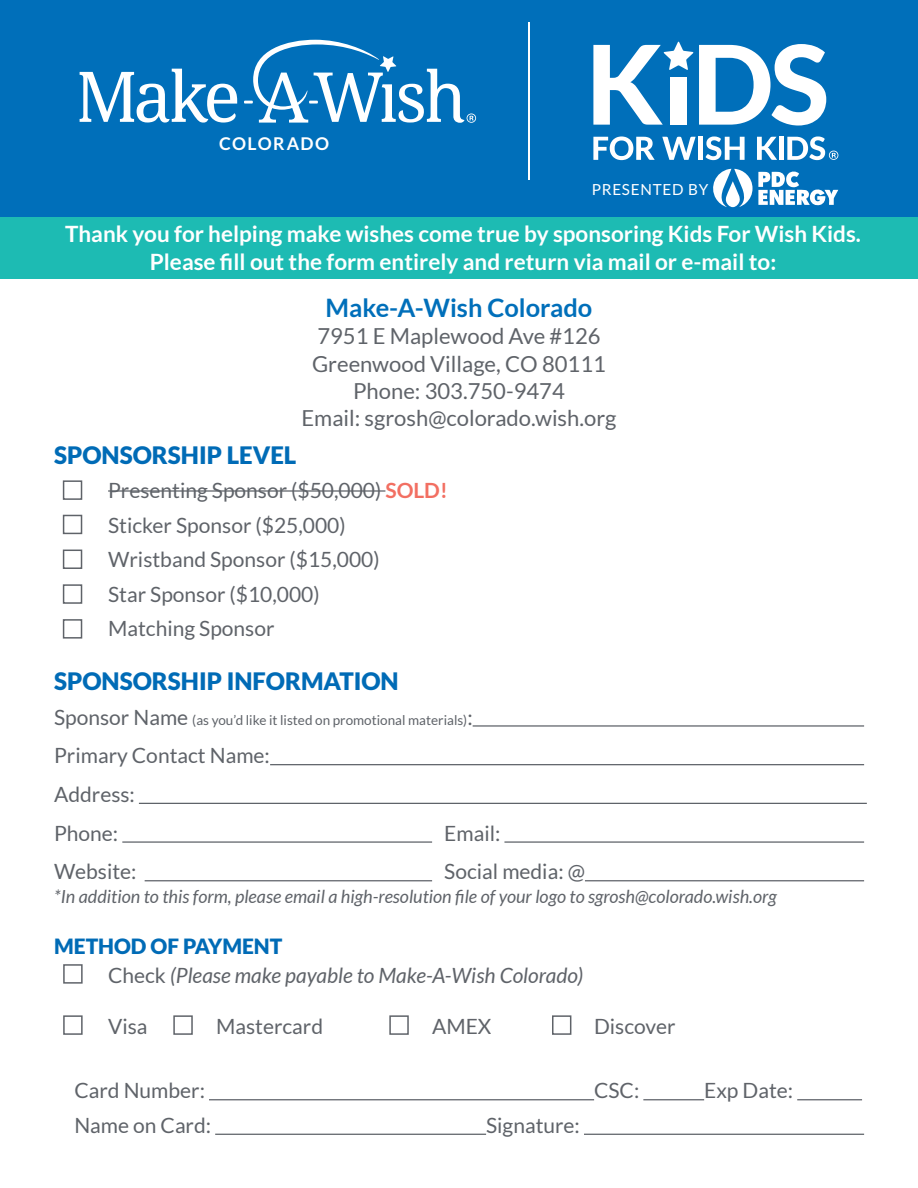
<style>
.page{position:relative;width:918px;height:1188px;background:#fff}
.page>*{position:absolute;margin:0;border:0;box-sizing:border-box;transform-origin:0 0}
.t1{font:700 25.5px "Lato";color:#006fba}
.t2{font:900 24px "Lato";color:#006bb6}
.t3{font:700 22.5px "Lato";color:#fff}
.t4{font:22.05px "Lato";color:#5f6369}
.t5{font:21px "Lato";color:#5f6369}
.t6{font:italic 21px "Lato";color:#5f6369}
.t7{font:900 21px "Lato";color:#006bb6}
.t8{font:italic 18px "Lato";color:#5f6369}
.t9{font:700 17.55px "Lato";letter-spacing:.085em;color:#fff}
.t10{font:15.3px "Lato";letter-spacing:.05em;color:#fff}
.t11{font:13.5px "Lato";color:#5f6369}
.s1{font-weight:700;color:#f26f62}
.s2{font-size:21px}
.s3{font-style:normal}
</style>
<div class="page">
<div style="left:0;top:217px;width:918px;height:61px;background:#1dbbb3"></div>
<div style="left:0;top:0;width:918px;height:217px;background:#006fba"></div>
<svg style="left:593px;top:136px;width:62px;height:24px"></svg>
<svg style="left:662px;top:137px;width:34px;height:23px"></svg>
<div style="left:698px;top:137px;width:5px;height:23px;background:#fff"></div>
<svg style="left:706px;top:136px;width:39px;height:24px"></svg>
<svg style="left:757px;top:137px;width:20px;height:23px"></svg>
<div style="left:779px;top:137px;width:5px;height:23px;background:#fff"></div>
<svg style="left:593px;top:42px;width:233px;height:84px"></svg>
<svg style="left:787px;top:136px;width:51px;height:24px"></svg>
<svg style="left:80px;top:69px;width:157px;height:54px"></svg>
<svg style="left:244px;top:40px;width:232px;height:83px"></svg>
<hr style="left:528px;top:22px;width:2px;height:158px;background:#fff">
<svg style="left:713px;top:169px;width:125px;height:39px"></svg>
<hr style="left:473px;top:725px;width:391px;height:2px;background:#5f6369">
<hr style="left:270px;top:764px;width:594px;height:1px;background:#5f6369">
<hr style="left:139px;top:803px;width:728px;height:1px;background:#5f6369">
<hr style="left:122px;top:841px;width:310px;height:2px;background:#5f6369">
<hr style="left:504px;top:841px;width:360px;height:2px;background:#5f6369">
<hr style="left:145px;top:880px;width:287px;height:1px;background:#5f6369">
<hr style="left:585px;top:880px;width:279px;height:1px;background:#5f6369">
<hr style="left:209px;top:1099px;width:385px;height:1px;background:#5f6369">
<hr style="left:643px;top:1099px;width:61px;height:1px;background:#5f6369">
<hr style="left:797px;top:1099px;width:65px;height:1px;background:#5f6369">
<hr style="left:215px;top:1134px;width:271px;height:1px;background:#5f6369">
<hr style="left:584px;top:1134px;width:280px;height:1px;background:#5f6369">
<hr style="left:108px;top:490px;width:277px;height:2px;background:#5f6369">
<div style="left:63px;top:964px;width:20px;height:20px;border:2px solid #5f6369"></div>
<div style="left:63px;top:1015px;width:20px;height:20px;border:2px solid #5f6369"></div>
<div style="left:173px;top:1015px;width:20px;height:20px;border:2px solid #5f6369"></div>
<div style="left:389px;top:1015px;width:20px;height:20px;border:2px solid #5f6369"></div>
<div style="left:552px;top:1015px;width:19px;height:20px;border:2px solid #5f6369"></div>
<div style="left:63px;top:515px;width:19px;height:19px;border:2px solid #5f6369"></div>
<div style="left:63px;top:550px;width:19px;height:19px;border:2px solid #5f6369"></div>
<div style="left:63px;top:584px;width:19px;height:20px;border:2px solid #5f6369"></div>
<div style="left:63px;top:480px;width:19px;height:20px;border:2px solid #5f6369"></div>
<div style="left:63px;top:619px;width:19px;height:20px;border:2px solid #5f6369"></div>
<p class="t9" style="left:219px;top:134px;width:112px">COLORADO</p>
<p class="t10" style="left:592px;top:181px;width:118px">PRESENTED BY</p>
<p class="t3" style="left:65px;top:220px;width:797px">Thank you for helping make wishes come true by sponsoring Kids For Wish Kids.</p>
<p class="t3" style="left:150px;top:249px;width:628px">Please fill out the form entirely and return via mail or e-mail to:</p>
<p class="t1" style="left:325px;top:293px;width:268px">Make-A-Wish Colorado</p>
<p class="t4" style="left:317px;top:324px;width:285px">7951 E Maplewood Ave #126</p>
<p class="t4" style="left:312px;top:351px;width:295px">Greenwood Village, CO 80111</p>
<p class="t4" style="left:353px;top:378px;width:213px">Phone: 303.750-9474</p>
<p class="t4" style="left:301px;top:406px;width:317px">Email: sgrosh@colorado.wish.org</p>
<p class="t2" style="left:54px;top:441px;width:244px">SPONSORSHIP LEVEL</p>
<p class="t5" style="left:108px;top:479px;width:341px">Presenting Sponsor ($50,000) <span class="s1">SOLD!</span></p>
<p class="t5" style="left:108px;top:513px;width:239px">Sticker Sponsor ($25,000)</p>
<p class="t5" style="left:108px;top:548px;width:273px">Wristband Sponsor ($15,000)</p>
<p class="t5" style="left:108px;top:582px;width:213px">Star Sponsor ($10,000)</p>
<p class="t5" style="left:108px;top:617px;width:168px">Matching Sponsor</p>
<p class="t2" style="left:54px;top:667px;width:346px">SPONSORSHIP INFORMATION</p>
<p class="t11" style="left:54px;top:712px;width:420px"><span class="s2">Sponsor Name</span> (as you’d like it listed on promotional materials)<span class="s2">:</span></p>
<p class="t5" style="left:54px;top:744px;width:217px">Primary Contact Name:</p>
<p class="t5" style="left:54px;top:783px;width:82px">Address:</p>
<p class="t5" style="left:54px;top:821px;width:66px">Phone:</p>
<p class="t5" style="left:444px;top:821px;width:58px">Email:</p>
<p class="t5" style="left:54px;top:860px;width:84px">Website:</p>
<p class="t5" style="left:444px;top:860px;width:142px">Social media: @</p>
<p class="t8" style="left:54px;top:887px;width:724px">*In addition to this form, please email a high-resolution file of your logo to sgrosh@colorado.wish.org</p>
<p class="t7" style="left:54px;top:934px;width:230px">METHOD OF PAYMENT</p>
<p class="t6" style="left:108px;top:964px;width:477px"><span class="s3">Check</span> (Please make payable to Make-A-Wish Colorado)</p>
<p class="t5" style="left:108px;top:1015px;width:41px">Visa</p>
<p class="t5" style="left:216px;top:1015px;width:109px">Mastercard</p>
<p class="t5" style="left:432px;top:1015px;width:61px">AMEX</p>
<p class="t5" style="left:594px;top:1015px;width:83px">Discover</p>
<p class="t5" style="left:74px;top:1079px;width:132px">Card Number:</p>
<p class="t5" style="left:594px;top:1079px;width:47px">CSC:</p>
<p class="t5" style="left:704px;top:1079px;width:91px">Exp Date:</p>
<p class="t5" style="left:74px;top:1114px;width:138px">Name on Card:</p>
<p class="t5" style="left:486px;top:1114px;width:95px">Signature:</p>
</div>
